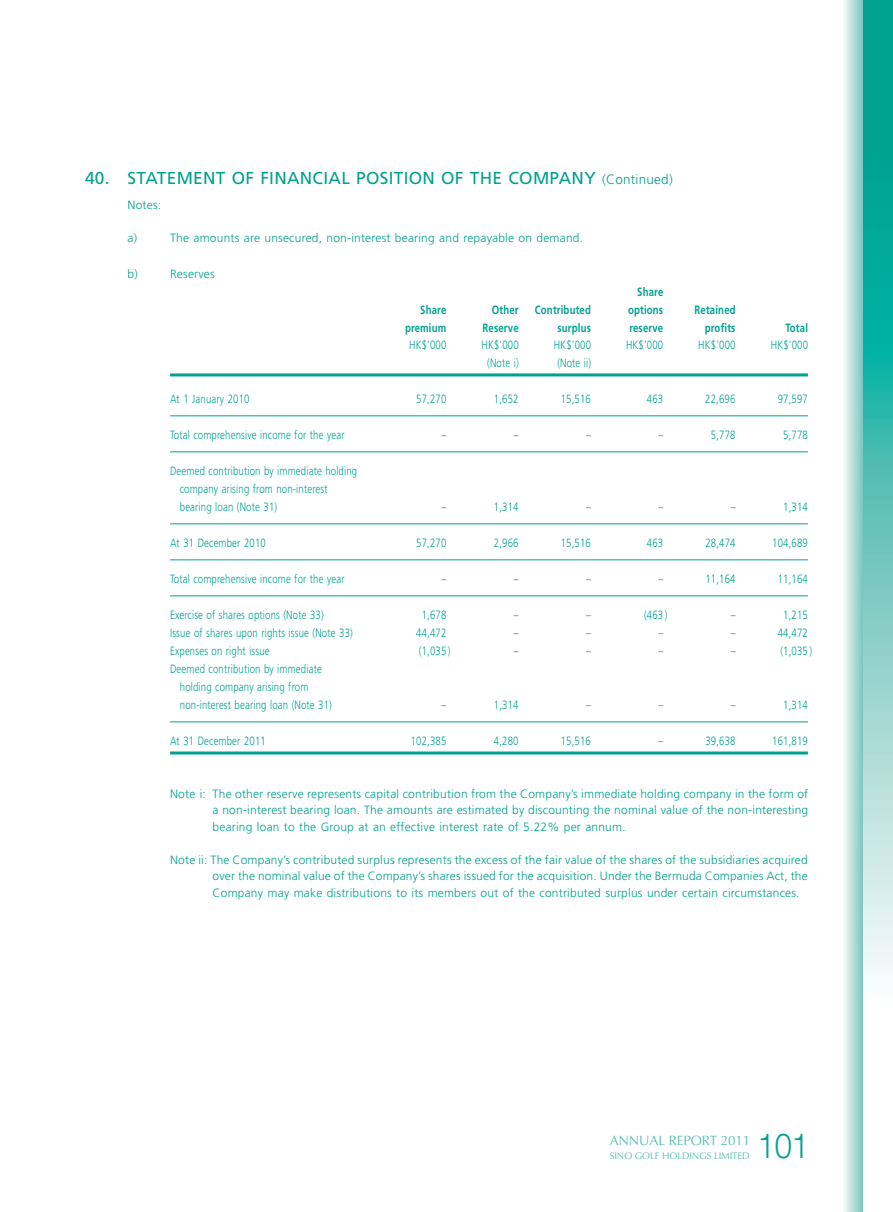
<style>
.page{position:relative;width:893px;height:1212px;background:#fff}
.page>*{position:absolute;margin:0;border:0;box-sizing:border-box;transform-origin:0 0}
.t1{font:300 34.5px "Helvetica Neue LT Std";color:#00a18f;scale:.9 1}
.t2{font:17.25px "Frutiger LT Std";letter-spacing:.015em;color:#00a18f}
.t3{font:13.5px "Optima LT Std";letter-spacing:-.01em;color:#59beb4}
.t4{font:300 12px/18px "Frutiger LT Std";letter-spacing:.015em;color:#00a18f;scale:.8 1}
.t5{font:300 12px/16.5px "Frutiger LT Std";letter-spacing:.015em;color:#00a18f;text-align:justify}
.t6{font:700 12px "Frutiger LT Std";letter-spacing:.015em;color:#00a18f;scale:.8 1}
.t7{font:9.6px "Optima LT Std";letter-spacing:-.01em;color:#59beb4}
.s1{font-weight:300;font-size:13.5px}
</style>
<div class="page">
<svg style="left:844px;top:0;width:19px;height:1212px"></svg>
<svg style="left:863px;top:0;width:30px;height:976px"></svg>
<hr style="left:170px;top:373px;width:638px;height:3px;background:#00a18f">
<hr style="left:170px;top:415px;width:638px;height:1px;background:#00a18f">
<hr style="left:170px;top:451px;width:638px;height:1px;background:#00a18f">
<hr style="left:170px;top:523px;width:638px;height:1px;background:#00a18f">
<hr style="left:170px;top:559px;width:638px;height:1px;background:#00a18f">
<hr style="left:170px;top:595px;width:638px;height:1px;background:#00a18f">
<hr style="left:170px;top:721px;width:638px;height:1px;background:#00a18f">
<hr style="left:170px;top:751px;width:638px;height:3px;background:#00a18f">
<p class="t2" style="left:85px;top:168px;width:589px">40. STATEMENT OF FINANCIAL POSITION OF THE COMPANY <span class="s1">(Continued)</span></p>
<p class="t5" style="left:128px;top:197px;width:35px">Notes:</p>
<p class="t5" style="left:128px;top:230px;width:11px">a)</p>
<p class="t5" style="left:170px;top:230px;width:414px">The amounts are unsecured, non-interest bearing and repayable on demand.</p>
<p class="t5" style="left:128px;top:266px;width:12px">b)</p>
<p class="t5" style="left:170px;top:266px;width:46px">Reserves</p>
<p class="t6" style="left:643px;top:285px;width:27px">hare</p>
<p class="t6" style="left:420px;top:303px;width:56px">Share O</p>
<p class="t6" style="left:499px;top:303px;width:116px">ther Contributed</p>
<p class="t6" style="left:628px;top:303px;width:45px">options</p>
<p class="t6" style="left:694px;top:303px;width:53px">Retained</p>
<p class="t6" style="left:405px;top:321px;width:53px">premium</p>
<p class="t6" style="left:482px;top:321px;width:47px">Reserve</p>
<p class="t6" style="left:557px;top:321px;width:43px">surplus</p>
<p class="t6" style="left:629px;top:321px;width:44px">reserve</p>
<p class="t6" style="left:705px;top:321px;width:63px">profits T</p>
<p class="t6" style="left:790px;top:321px;width:24px">otal</p>
<p class="t4" style="left:409px;top:336px;width:48px">HK$’000</p>
<p class="t4" style="left:481px;top:336px;width:48px">HK$’000</p>
<p class="t4" style="left:554px;top:336px;width:48px">HK$’000</p>
<p class="t4" style="left:626px;top:336px;width:48px">HK$’000</p>
<p class="t4" style="left:698px;top:336px;width:48px">HK$’000</p>
<p class="t4" style="left:771px;top:336px;width:48px">HK$’000</p>
<p class="t4" style="left:487px;top:354px;width:41px">(Note i)</p>
<p class="t4" style="left:557px;top:354px;width:44px">(Note ii)</p>
<p class="t4" style="left:170px;top:390px;width:101px">At 1 January 2010</p>
<p class="t4" style="left:416px;top:390px;width:39px">57,270</p>
<p class="t4" style="left:494px;top:390px;width:32px">1,652</p>
<p class="t4" style="left:561px;top:390px;width:39px">15,516</p>
<p class="t4" style="left:647px;top:390px;width:22px">463</p>
<p class="t4" style="left:705px;top:390px;width:39px">22,696</p>
<p class="t4" style="left:778px;top:390px;width:39px">97,597</p>
<p class="t4" style="left:170px;top:426px;width:220px">Total comprehensive income for the year</p>
<p class="t4" style="left:441px;top:426px;width:8px">–</p>
<p class="t4" style="left:514px;top:426px;width:8px">–</p>
<p class="t4" style="left:586px;top:426px;width:8px">–</p>
<p class="t4" style="left:658px;top:426px;width:8px">–</p>
<p class="t4" style="left:711px;top:426px;width:32px">5,778</p>
<p class="t4" style="left:783px;top:426px;width:32px">5,778</p>
<p class="t4" style="left:180px;top:462px;width:223px;text-indent:-10px">Deemed contribution by immediate holding company arising from non-interest bearing loan (Note 31)</p>
<p class="t4" style="left:441px;top:498px;width:8px">–</p>
<p class="t4" style="left:494px;top:498px;width:32px">1,314</p>
<p class="t4" style="left:586px;top:498px;width:8px">–</p>
<p class="t4" style="left:658px;top:498px;width:8px">–</p>
<p class="t4" style="left:731px;top:498px;width:8px">–</p>
<p class="t4" style="left:783px;top:498px;width:32px">1,314</p>
<p class="t4" style="left:170px;top:534px;width:121px">At 31 December 2010</p>
<p class="t4" style="left:416px;top:534px;width:39px">57,270</p>
<p class="t4" style="left:494px;top:534px;width:32px">2,966</p>
<p class="t4" style="left:561px;top:534px;width:39px">15,516</p>
<p class="t4" style="left:647px;top:534px;width:22px">463</p>
<p class="t4" style="left:705px;top:534px;width:39px">28,474</p>
<p class="t4" style="left:772px;top:534px;width:46px">104,689</p>
<p class="t4" style="left:170px;top:570px;width:220px">Total comprehensive income for the year</p>
<p class="t4" style="left:441px;top:570px;width:8px">–</p>
<p class="t4" style="left:514px;top:570px;width:8px">–</p>
<p class="t4" style="left:586px;top:570px;width:8px">–</p>
<p class="t4" style="left:658px;top:570px;width:8px">–</p>
<p class="t4" style="left:705px;top:570px;width:39px">11,164</p>
<p class="t4" style="left:778px;top:570px;width:39px">11,164</p>
<p class="t4" style="left:170px;top:606px;width:194px">Exercise of shares options (Note 33)</p>
<p class="t4" style="left:422px;top:606px;width:32px">1,678</p>
<p class="t4" style="left:514px;top:606px;width:8px">–</p>
<p class="t4" style="left:586px;top:606px;width:8px">–</p>
<p class="t4" style="left:644px;top:606px;width:31px">(463 )</p>
<p class="t4" style="left:731px;top:606px;width:8px">–</p>
<p class="t4" style="left:783px;top:606px;width:32px">1,215</p>
<p class="t4" style="left:170px;top:624px;width:230px">Issue of shares upon rights issue (Note 33)</p>
<p class="t4" style="left:416px;top:624px;width:39px">44,472</p>
<p class="t4" style="left:514px;top:624px;width:8px">–</p>
<p class="t4" style="left:586px;top:624px;width:8px">–</p>
<p class="t4" style="left:658px;top:624px;width:8px">–</p>
<p class="t4" style="left:731px;top:624px;width:8px">–</p>
<p class="t4" style="left:778px;top:624px;width:39px">44,472</p>
<p class="t4" style="left:170px;top:642px;width:126px">Expenses on right issue</p>
<p class="t4" style="left:419px;top:642px;width:41px">(1,035 )</p>
<p class="t4" style="left:514px;top:642px;width:8px">–</p>
<p class="t4" style="left:586px;top:642px;width:8px">–</p>
<p class="t4" style="left:658px;top:642px;width:8px">–</p>
<p class="t4" style="left:731px;top:642px;width:8px">–</p>
<p class="t4" style="left:780px;top:642px;width:41px">(1,035 )</p>
<p class="t4" style="left:180px;top:660px;width:192px;text-indent:-10px">Deemed contribution by immediate holding company arising from non-interest bearing loan (Note 31)</p>
<p class="t4" style="left:441px;top:696px;width:8px">–</p>
<p class="t4" style="left:494px;top:696px;width:32px">1,314</p>
<p class="t4" style="left:586px;top:696px;width:8px">–</p>
<p class="t4" style="left:658px;top:696px;width:8px">–</p>
<p class="t4" style="left:731px;top:696px;width:8px">–</p>
<p class="t4" style="left:783px;top:696px;width:32px">1,314</p>
<p class="t4" style="left:170px;top:732px;width:121px">At 31 December 2011</p>
<p class="t4" style="left:411px;top:732px;width:46px">102,385</p>
<p class="t4" style="left:494px;top:732px;width:32px">4,280</p>
<p class="t4" style="left:561px;top:732px;width:39px">15,516</p>
<p class="t4" style="left:658px;top:732px;width:8px">–</p>
<p class="t4" style="left:705px;top:732px;width:39px">39,638</p>
<p class="t4" style="left:772px;top:732px;width:46px">161,819</p>
<p class="t5" style="left:213px;top:785px;width:597px;text-indent:-43px">Note i: The other reserve represents capital contribution from the Company’s immediate holding company in the form of a non-interest bearing loan. The amounts are estimated by discounting the nominal value of the non-interesting bearing loan to the Group at an effective interest rate of 5.22% per annum.</p>
<p class="t5" style="left:213px;top:851px;width:597px;text-indent:-43px">Note ii: The Company’s contributed surplus represents the excess of the fair value of the shares of the subsidiaries acquired over the nominal value of the Company’s shares issued for the acquisition. Under the Bermuda Companies Act, the Company may make distributions to its members out of the contributed surplus under certain circumstances.</p>
<p class="t3" style="left:610px;top:1132px;width:142px">ANNUAL REPORT 2011</p>
<p class="t7" style="left:610px;top:1150px;width:142px">SINO GOLF HOLDINGS LIMITED</p>
<p class="t1" style="left:758px;top:1125px;width:58px">101</p>
</div>
